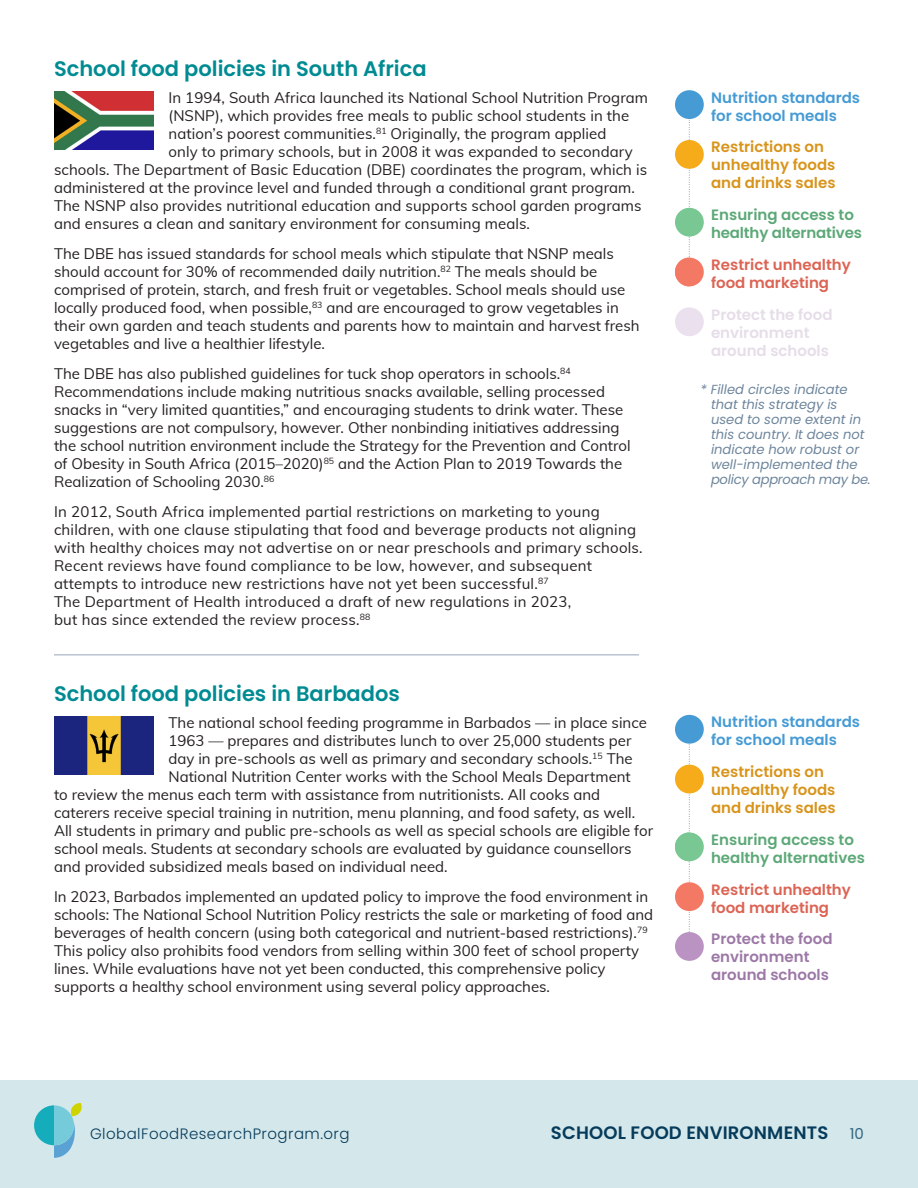
<style>
.page{position:relative;width:918px;height:1188px;background:#fff}
.page>*{position:absolute;margin:0;border:0;box-sizing:border-box;transform-origin:0 0}
.t1{font:600 21px "Poppins";color:#008b92}
.t2{font:600 18px "Poppins";letter-spacing:.01em;color:#053b5b}
.t3{font:15px/18px "Muli";color:#231f20}
.t4{font:600 15px/18px "Poppins";color:#d8941b}
.t5{font:600 15px/18px "Poppins";color:#5ca877}
.t6{font:600 15px/18px "Poppins";color:#469bd4}
.t7{font:600 15px/18px "Poppins";color:#dc6454}
.t8{font:600 15px/18px "Poppins";color:#e6dde9}
.t9{font:600 15px/18px "Poppins";color:#9c78a6}
.t10{font:300 15px "Poppins";letter-spacing:.03em;color:#053b5b}
.t11{font:italic 13.2px/15px "Poppins";color:#6d859c}
.s1{font-weight:400;font-size:15px;color:#316680}
</style>
<div class="page">
<div style="left:0;top:1080px;width:918px;height:108px;background:#d4e7ea"></div>
<svg style="left:34px;top:1103px;width:48px;height:55px"></svg>
<div style="left:675px;top:90px;width:29px;height:29px;background:#469bd4;border-radius:50%"></div>
<div style="left:675px;top:140px;width:29px;height:29px;background:#f6ab1b;border-radius:50%"></div>
<div style="left:675px;top:208px;width:29px;height:29px;background:#79c792;border-radius:50%"></div>
<div style="left:675px;top:258px;width:29px;height:28px;background:#f37965;border-radius:50%"></div>
<svg style="left:675px;top:108px;width:15px;height:178px"></svg>
<div style="left:675px;top:307px;width:29px;height:29px;background:#eae0ee;border-radius:50%"></div>
<hr style="left:54px;top:654px;width:585px;height:1px;background:#a4afbe">
<img style="left:54px;top:91px;width:100px;height:58px">
<img style="left:54px;top:717px;width:100px;height:58px">
<div style="left:675px;top:715px;width:29px;height:29px;background:#469bd4;border-radius:50%"></div>
<div style="left:675px;top:765px;width:29px;height:28px;background:#f6ab1b;border-radius:50%"></div>
<div style="left:675px;top:832px;width:29px;height:29px;background:#79c792;border-radius:50%"></div>
<svg style="left:675px;top:731px;width:15px;height:212px"></svg>
<div style="left:675px;top:882px;width:29px;height:29px;background:#f37965;border-radius:50%"></div>
<div style="left:675px;top:932px;width:29px;height:29px;background:#ba93c3;border-radius:50%"></div>
<h2 class="t1" style="left:54px;top:57px;width:374px">School food policies in South Africa</h2>
<p class="t3" style="left:169px;top:88px;width:481px">In 1994, South Africa launched its National School Nutrition Program</p>
<p class="t3" style="left:169px;top:106px;width:462px">(NSNP), which provides free meals to public school students in the</p>
<p class="t3" style="left:169px;top:124px;width:439px">nation’s poorest communities.<sup>81</sup> Originally, the program applied</p>
<p class="t3" style="left:169px;top:142px;width:466px">only to primary schools, but in 2008 it was expanded to secondary</p>
<p class="t3" style="left:54px;top:160px;width:595px">schools. The Department of Basic Education (DBE) coordinates the program, which is</p>
<p class="t3" style="left:54px;top:178px;width:582px">administered at the province level and funded through a conditional grant program.</p>
<p class="t3" style="left:54px;top:196px;width:589px">The NSNP also provides nutritional education and supports school garden programs</p>
<p class="t3" style="left:54px;top:214px;width:477px">and ensures a clean and sanitary environment for consuming meals.</p>
<p class="t3" style="left:54px;top:244px;width:587px">The DBE has issued standards for school meals which stipulate that NSNP meals should account for 30% of recommended daily nutrition.<sup>82</sup> The meals should be comprised of protein, starch, and fresh fruit or vegetables. School meals should use locally produced food, when possible,<sup>83</sup> and are encouraged to grow vegetables in their own garden and teach students and parents how to maintain and harvest fresh vegetables and live a healthier lifestyle.</p>
<p class="t3" style="left:54px;top:364px;width:578px">The DBE has also published guidelines for tuck shop operators in schools.<sup>84<br></sup>Recommendations include making nutritious snacks available, selling processed snacks in “very limited quantities,” and encouraging students to drink water. These suggestions are not compulsory, however. Other nonbinding initiatives addressing the school nutrition environment include the Strategy for the Prevention and Control of Obesity in South Africa (2015–2020)<sup>85</sup> and the Action Plan to 2019 Towards the Realization of Schooling 2030.<sup>86</sup></p>
<p class="t3" style="left:54px;top:502px;width:590px">In 2012, South Africa implemented partial restrictions on marketing to young children, with one clause stipulating that food and beverage products not aligning with healthy choices may not advertise on or near preschools and primary schools.<br>Recent reviews have found compliance to be low, however, and subsequent attempts to introduce new restrictions have not yet been successful.<sup>87<br></sup>The Department of Health introduced a draft of new regulations in 2023,<br>but has since extended the review process.<sup>88</sup></p>
<h2 class="t1" style="left:54px;top:681px;width:347px">School food policies in Barbados</h2>
<p class="t3" style="left:169px;top:713px;width:480px">The national school feeding programme in Barbados — in place since</p>
<p class="t3" style="left:169px;top:731px;width:465px">1963 — prepares and distributes lunch to over 25,000 students per</p>
<p class="t3" style="left:169px;top:749px;width:466px">day in pre-schools as well as primary and secondary schools.<sup>15</sup> The</p>
<p class="t3" style="left:169px;top:767px;width:464px">National Nutrition Center works with the School Meals Department</p>
<p class="t3" style="left:54px;top:785px;width:548px">to review the menus each term with assistance from nutritionists. All cooks and</p>
<p class="t3" style="left:54px;top:803px;width:583px">caterers receive special training in nutrition, menu planning, and food safety, as well.</p>
<p class="t3" style="left:54px;top:821px;width:601px">All students in primary and public pre-schools as well as special schools are eligible for</p>
<p class="t3" style="left:54px;top:839px;width:579px">school meals. Students at secondary schools are evaluated by guidance counsellors</p>
<p class="t3" style="left:54px;top:857px;width:395px">and provided subsidized meals based on individual need.</p>
<p class="t3" style="left:54px;top:887px;width:601px">In 2023, Barbados implemented an updated policy to improve the food environment in schools: The National School Nutrition Policy restricts the sale or marketing of food and beverages of health concern (using both categorical and nutrient-based restrictions).<sup>79<br></sup>This policy also prohibits food vendors from selling within 300 feet of school property lines. While evaluations have not yet been conducted, this comprehensive policy supports a healthy school environment using several policy approaches.</p>
<p class="t6" style="left:711px;top:88px;width:151px">Nutrition standards for school meals</p>
<p class="t4" style="left:711px;top:138px;width:126px">Restrictions on unhealthy foods and drinks sales</p>
<p class="t5" style="left:711px;top:206px;width:153px">Ensuring access to healthy alternatives</p>
<p class="t7" style="left:711px;top:256px;width:141px">Restrict unhealthy food marketing</p>
<p class="t8" style="left:711px;top:306px;width:123px">Protect the food environment around schools</p>
<h2 class="t11" style="left:711px;top:382px;width:161px;text-indent:-10px">* Filled circles indicate that this strategy is used to some extent in this country. It does not indicate how robust or well-implemented the policy approach may be.</h2>
<p class="t6" style="left:711px;top:713px;width:151px">Nutrition standards for school meals</p>
<p class="t4" style="left:711px;top:763px;width:126px">Restrictions on unhealthy foods and drinks sales</p>
<p class="t5" style="left:711px;top:831px;width:155px">Ensuring access to healthy alternatives</p>
<p class="t7" style="left:711px;top:880px;width:141px">Restrict unhealthy food marketing</p>
<p class="t9" style="left:711px;top:930px;width:123px">Protect the food environment around schools</p>
<p class="t10" style="left:90px;top:1125px;width:261px">GlobalFoodResearchProgram.org</p>
<p class="t2" style="left:551px;top:1122px;width:315px">SCHOOL FOOD ENVIRONMENTS <span class="s1">10</span></p>
</div>
